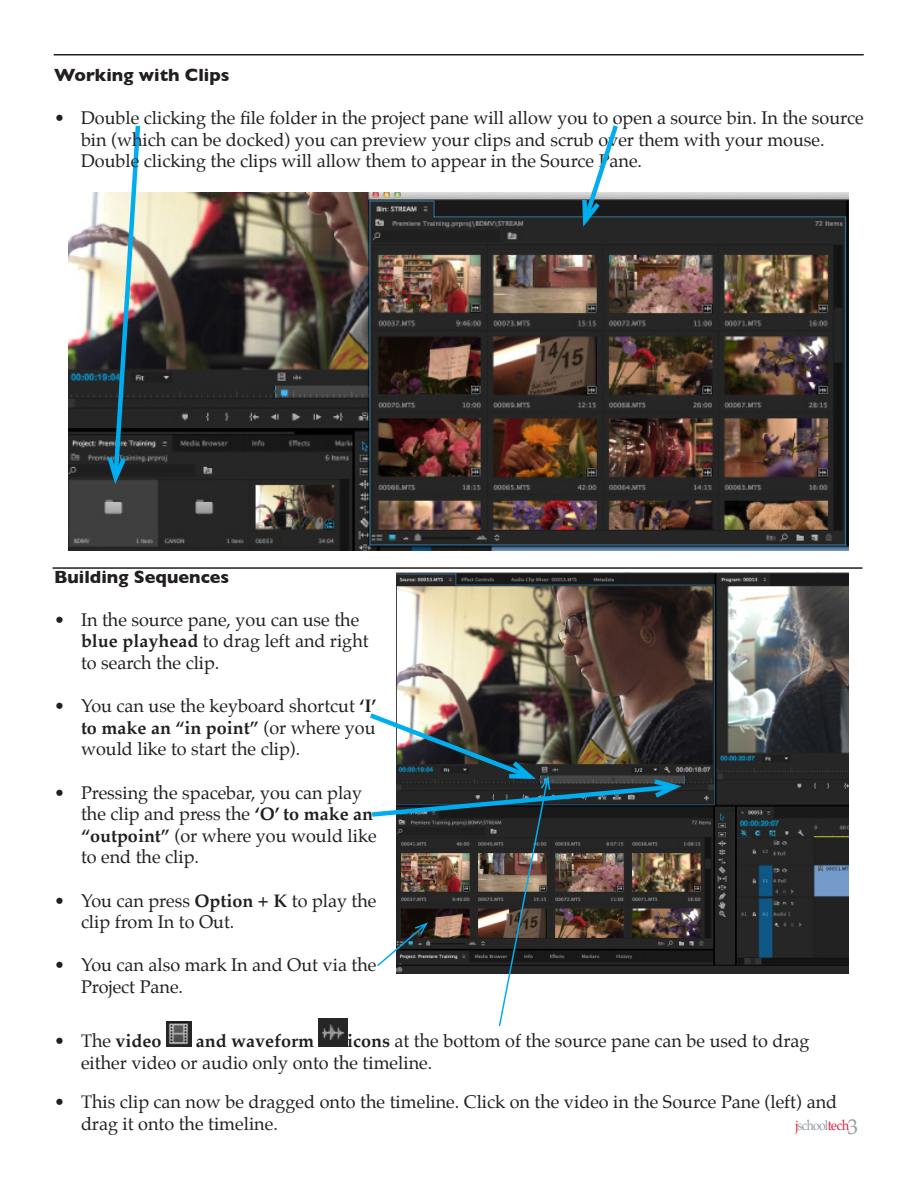
<style>
.page{position:relative;width:918px;height:1188px;background:#fff}
.page>*{position:absolute;margin:0;border:0;box-sizing:border-box;transform-origin:0 0}
.t1{font:18px/21.6px "Palatino";color:#231f20}
.subhead{font:700 18px "Gill Sans";color:#231f20}
.t2{font:700 18px "Palatino";color:#231f20}
.t3{font:13.35px "Palatino";letter-spacing:-.06em;color:#959ca1;scale:.92 1}
.s1{font-weight:700}
.s2{font-weight:400}
.s3{color:#e21736}
.s4{font-size:21px}
</style>
<div class="page">
<hr style="left:54px;top:54px;width:810px;height:2px;background:#231f20">
<hr style="left:52px;top:567px;width:810px;height:2px;background:#231f20">
<img style="left:68px;top:193px;width:781px;height:358px">
<img style="left:396px;top:573px;width:453px;height:401px">
<img style="left:104px;top:125px;width:39px;height:366px">
<svg style="left:580px;top:125px;width:41px;height:108px"></svg>
<img style="left:166px;top:1021px;width:25px;height:26px">
<img style="left:319px;top:1018px;width:28px;height:29px">
<img style="left:370px;top:710px;width:318px;height:316px">
<p class="subhead" style="left:54px;top:60px;width:177px">Working with Clips</p>
<p class="t1" style="left:81px;top:107px;width:784px;text-indent:-27px">• Double clicking the file folder in the project pane will allow you to open a source bin. In the source bin (which can be docked) you can preview your clips and scrub over them with your mouse.<br>Double clicking the clips will allow them to appear in the Source Pane.</p>
<p class="subhead" style="left:54px;top:562px;width:177px">Building Sequences</p>
<p class="t1" style="left:81px;top:609px;width:289px;text-indent:-27px">• In the source pane, you can use the <span class="s1">blue playhead</span> to drag left and right to search the clip.</p>
<p class="t1" style="left:81px;top:695px;width:297px;text-align:justify;text-indent:-27px">• You can use the keyboard shortcut <span class="s1">‘I’ to make an “in point”</span> (or where you would like to start the clip).</p>
<p class="t1" style="left:81px;top:782px;width:297px;text-indent:-27px">• Pressing the spacebar, you can play the clip and press the <span class="s1">‘O’ to make an “outpoint”</span> (or where you would like to end the clip.</p>
<p class="t1" style="left:81px;top:890px;width:297px;text-indent:-27px">• You can press <span class="s1">Option + K</span> to play the clip from In to Out.</p>
<p class="t1" style="left:81px;top:954px;width:297px;text-indent:-27px">• You can also mark In and Out via the<br>Project Pane.</p>
<p class="t2" style="left:54px;top:1025px;width:109px"><span class="s2">• The</span> video</p>
<p class="t2" style="left:196px;top:1025px;width:120px">and waveform</p>
<p class="t1" style="left:81px;top:1030px;width:730px;text-indent:266px"><span class="s1">icons</span> at the bottom of the source pane can be used to drag either video or audio only onto the timeline.</p>
<p class="t1" style="left:81px;top:1091px;width:758px;text-indent:-27px">• This clip can now be dragged onto the timeline. Click on the video in the Source Pane (left) and drag it onto the timeline.</p>
<p class="t3" style="left:795px;top:1115px;width:70px"><span class="s3">j</span>school<span class="s3">tech</span><span class="s4">3</span></p>
</div>
